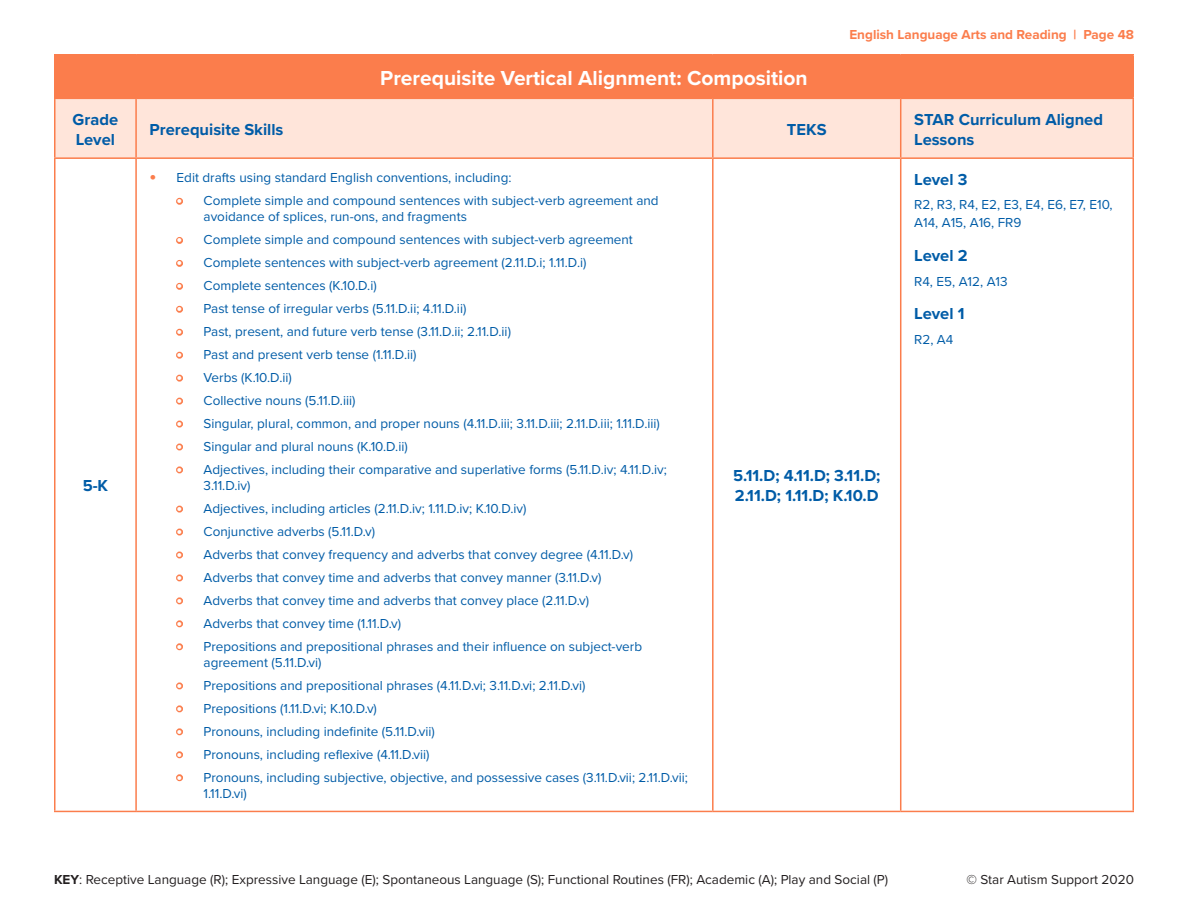
<style>
.page{position:relative;width:1188px;height:918px;background:#fff}
.page>*{position:absolute;margin:0;border:0;box-sizing:border-box;transform-origin:0 0}
.Table_Header{font:700 21px "Proxima Nova";color:#fff}
.Table_Subheader{font:700 16.5px/19.8px "Proxima Nova";color:#005ca7}
.Grade_Level_and_TEKS{font:700 16.5px/19.8px "Proxima Nova";color:#005ca7}
.Aligned_Lessons_-_He{font:700 16.5px "Proxima Nova";color:#005ca7}
.Aligned_Lessons_-_Bo{font:13.5px/16.2px "Proxima Nova";color:#005ca7}
.t1{font:13.5px "Proxima Nova";color:#231f20}
.t2{font:700 13.5px "Proxima Nova";color:#fb7d4c}
.s1{font-weight:700;font-size:19.5px;color:#fb7d4c}
.s2{font-weight:700;font-size:16.5px;color:#fb7d4c}
.s3{font-weight:700}
</style>
<div class="page">
<div style="left:55px;top:55px;width:1078px;height:43px;background:#fb7d4c"></div>
<div style="left:56px;top:99px;width:1076px;height:58px;background:#ffe5da"></div>
<hr style="left:54px;top:99px;width:2px;height:58px;background:#fb7d4c">
<hr style="left:135px;top:99px;width:2px;height:58px;background:#fb7d4c">
<hr style="left:712px;top:99px;width:2px;height:58px;background:#fb7d4c">
<hr style="left:900px;top:99px;width:1px;height:58px;background:#fb7d4c">
<hr style="left:1132px;top:99px;width:2px;height:58px;background:#fb7d4c">
<hr style="left:54px;top:157px;width:82px;height:2px;background:#fb7d4c">
<hr style="left:54px;top:159px;width:2px;height:652px;background:#fb7d4c">
<hr style="left:136px;top:157px;width:577px;height:2px;background:#fb7d4c">
<hr style="left:135px;top:159px;width:2px;height:652px;background:#fb7d4c">
<hr style="left:713px;top:157px;width:188px;height:2px;background:#fb7d4c">
<hr style="left:712px;top:159px;width:2px;height:652px;background:#fb7d4c">
<hr style="left:901px;top:157px;width:233px;height:2px;background:#fb7d4c">
<hr style="left:900px;top:159px;width:1px;height:652px;background:#fb7d4c">
<hr style="left:1132px;top:159px;width:2px;height:652px;background:#fb7d4c">
<hr style="left:54px;top:811px;width:82px;height:1px;background:#fb7d4c">
<hr style="left:136px;top:811px;width:577px;height:1px;background:#fb7d4c">
<hr style="left:713px;top:811px;width:188px;height:1px;background:#fb7d4c">
<hr style="left:901px;top:811px;width:233px;height:1px;background:#fb7d4c">
<hr style="left:54px;top:54px;width:82px;height:2px;background:#fb7d4c">
<hr style="left:54px;top:55px;width:2px;height:43px;background:#fb7d4c">
<hr style="left:136px;top:54px;width:577px;height:2px;background:#fb7d4c">
<hr style="left:713px;top:54px;width:188px;height:2px;background:#fb7d4c">
<hr style="left:901px;top:54px;width:233px;height:2px;background:#fb7d4c">
<hr style="left:1132px;top:55px;width:2px;height:43px;background:#fb7d4c">
<hr style="left:54px;top:98px;width:82px;height:1px;background:#fb7d4c">
<hr style="left:136px;top:98px;width:577px;height:1px;background:#fb7d4c">
<hr style="left:713px;top:98px;width:188px;height:1px;background:#fb7d4c">
<hr style="left:901px;top:98px;width:233px;height:1px;background:#fb7d4c">
<p class="Table_Header" style="left:380px;top:62px;width:429px">Prerequisite Vertical Alignment: Composition</p>
<p class="t2" style="left:849px;top:24px;width:286px">English Language Arts and Reading | Page 48</p>
<p class="Table_Subheader" style="left:73px;top:109px;width:47px">Grade<br>Level</p>
<p class="Table_Subheader" style="left:150px;top:119px;width:135px">Prerequisite Skills</p>
<p class="Table_Subheader" style="left:787px;top:119px;width:41px">TEKS</p>
<p class="Table_Subheader" style="left:914px;top:109px;width:190px">STAR Curriculum Aligned<br>Lessons</p>
<p class="Grade_Level_and_TEKS" style="left:83px;top:476px;width:27px">5-K</p>
<p class="Aligned_Lessons_-_Bo" style="left:150px;top:169px;width:364px"><span class="s1">•</span> Edit drafts using standard English conventions, including:</p>
<p class="Aligned_Lessons_-_Bo" style="left:204px;top:192px;width:457px;text-indent:-27px"><span class="s2">•</span> Complete simple and compound sentences with subject-verb agreement and avoidance of splices, run-ons, and fragments</p>
<p class="Aligned_Lessons_-_Bo" style="left:177px;top:231px;width:458px"><span class="s2">•</span> Complete simple and compound sentences with subject-verb agreement</p>
<p class="Aligned_Lessons_-_Bo" style="left:177px;top:254px;width:411px"><span class="s2">•</span> Complete sentences with subject-verb agreement (2.11.D.i; 1.11.D.i)</p>
<p class="Aligned_Lessons_-_Bo" style="left:177px;top:277px;width:202px"><span class="s2">•</span> Complete sentences (K.10.D.i)</p>
<p class="Aligned_Lessons_-_Bo" style="left:177px;top:300px;width:291px"><span class="s2">•</span> Past tense of irregular verbs (5.11.D.ii; 4.11.D.ii)</p>
<p class="Aligned_Lessons_-_Bo" style="left:177px;top:323px;width:336px"><span class="s2">•</span> Past, present, and future verb tense (3.11.D.ii; 2.11.D.ii)</p>
<p class="Aligned_Lessons_-_Bo" style="left:177px;top:346px;width:242px"><span class="s2">•</span> Past and present verb tense (1.11.D.ii)</p>
<p class="Aligned_Lessons_-_Bo" style="left:177px;top:369px;width:117px"><span class="s2">•</span> Verbs (K.10.D.ii)</p>
<p class="Aligned_Lessons_-_Bo" style="left:177px;top:392px;width:180px"><span class="s2">•</span> Collective nouns (5.11.D.iii)</p>
<p class="Aligned_Lessons_-_Bo" style="left:177px;top:415px;width:485px"><span class="s2">•</span> Singular, plural, common, and proper nouns (4.11.D.iii; 3.11.D.iii; 2.11.D.iii; 1.11.D.iii)</p>
<p class="Aligned_Lessons_-_Bo" style="left:177px;top:438px;width:233px"><span class="s2">•</span> Singular and plural nouns (K.10.D.ii)</p>
<p class="Aligned_Lessons_-_Bo" style="left:204px;top:461px;width:465px;text-indent:-27px"><span class="s2">•</span> Adjectives, including their comparative and superlative forms (5.11.D.iv; 4.11.D.iv;<br>3.11.D.iv)</p>
<p class="Aligned_Lessons_-_Bo" style="left:177px;top:500px;width:352px"><span class="s2">•</span> Adjectives, including articles (2.11.D.iv; 1.11.D.iv; K.10.D.iv)</p>
<p class="Aligned_Lessons_-_Bo" style="left:177px;top:523px;width:200px"><span class="s2">•</span> Conjunctive adverbs (5.11.D.v)</p>
<p class="Aligned_Lessons_-_Bo" style="left:177px;top:546px;width:458px"><span class="s2">•</span> Adverbs that convey frequency and adverbs that convey degree (4.11.D.v)</p>
<p class="Aligned_Lessons_-_Bo" style="left:177px;top:569px;width:426px"><span class="s2">•</span> Adverbs that convey time and adverbs that convey manner (3.11.D.v)</p>
<p class="Aligned_Lessons_-_Bo" style="left:177px;top:592px;width:414px"><span class="s2">•</span> Adverbs that convey time and adverbs that convey place (2.11.D.v)</p>
<p class="Aligned_Lessons_-_Bo" style="left:177px;top:615px;width:226px"><span class="s2">•</span> Adverbs that convey time (1.11.D.v)</p>
<p class="Aligned_Lessons_-_Bo" style="left:204px;top:638px;width:440px;text-indent:-27px"><span class="s2">•</span> Prepositions and prepositional phrases and their influence on subject-verb agreement (5.11.D.vi)</p>
<p class="Aligned_Lessons_-_Bo" style="left:177px;top:677px;width:410px"><span class="s2">•</span> Prepositions and prepositional phrases (4.11.D.vi; 3.11.D.vi; 2.11.D.vi)</p>
<p class="Aligned_Lessons_-_Bo" style="left:177px;top:700px;width:202px"><span class="s2">•</span> Prepositions (1.11.D.vi; K.10.D.v)</p>
<p class="Aligned_Lessons_-_Bo" style="left:177px;top:723px;width:260px"><span class="s2">•</span> Pronouns, including indefinite (5.11.D.vii)</p>
<p class="Aligned_Lessons_-_Bo" style="left:177px;top:746px;width:255px"><span class="s2">•</span> Pronouns, including reflexive (4.11.D.vii)</p>
<p class="Aligned_Lessons_-_Bo" style="left:204px;top:769px;width:486px;text-indent:-27px"><span class="s2">•</span> Pronouns, including subjective, objective, and possessive cases (3.11.D.vii; 2.11.D.vii;<br>1.11.D.vi)</p>
<p class="Aligned_Lessons_-_He" style="left:914px;top:167px;width:55px">Level 3</p>
<p class="Aligned_Lessons_-_Bo" style="left:914px;top:195px;width:200px;line-height:18px">R2, R3, R4, E2, E3, E4, E6, E7, E10,<br>A14, A15, A16, FR9</p>
<p class="Aligned_Lessons_-_He" style="left:914px;top:243px;width:55px">Level 2</p>
<p class="Aligned_Lessons_-_Bo" style="left:914px;top:272px;width:95px">R4, E5, A12, A13</p>
<p class="Aligned_Lessons_-_He" style="left:914px;top:301px;width:52px">Level 1</p>
<p class="Aligned_Lessons_-_Bo" style="left:914px;top:330px;width:41px">R2, A4</p>
<p class="Grade_Level_and_TEKS" style="left:733px;top:466px;width:149px">5.11.D; 4.11.D; 3.11.D;<br>2.11.D; 1.11.D; K.10.D</p>
<p class="t1" style="left:54px;top:870px;width:836px"><span class="s3">KEY</span>: Receptive Language (R); Expressive Language (E); Spontaneous Language (S); Functional Routines (FR); Academic (A); Play and Social (P)</p>
<p class="t1" style="left:967px;top:870px;width:169px">© Star Autism Support 2020</p>
</div>
